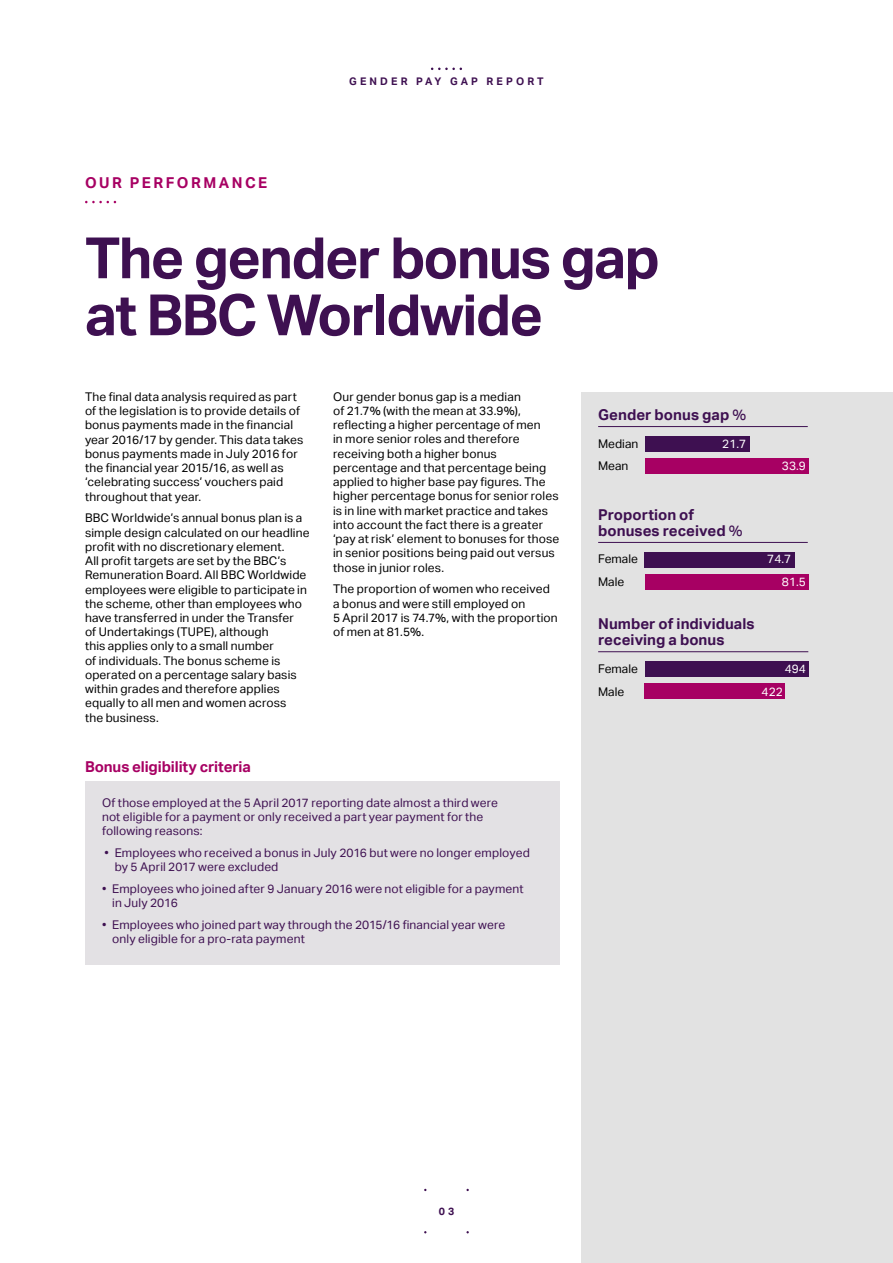
<style>
.page{position:relative;width:893px;height:1263px;background:#fff}
.page>*{position:absolute;margin:0;border:0;box-sizing:border-box;transform-origin:0 0}
.t1{font:700 57px/57px "Aktiv Grotesk";letter-spacing:-.03em;color:#3e1051}
.t2{font:700 15px/15.8px "Aktiv Grotesk";letter-spacing:.005em;color:#3e1051}
.t3{font:700 15px "Aktiv Grotesk";letter-spacing:-.005em;color:#a70063}
.t4{font:700 15px "Aktiv Grotesk";letter-spacing:.165em;color:#a70063}
.t5{font:12px/14.2px "Aktiv Grotesk";letter-spacing:.01em;color:#000}
.t6{font:12px/14.2px "Aktiv Grotesk";letter-spacing:.01em;color:#3e1051}
.t7{font:12px "Aktiv Grotesk";color:#fff}
.t8{font:700 10.5px "Aktiv Grotesk";letter-spacing:.3em;color:#3e1051}
.s1{font-weight:400}
</style>
<div class="page">
<svg style="left:85px;top:201px;width:31px;height:2px"></svg>
<div style="left:581px;top:392px;width:312px;height:871px;background:#e2e2e2"></div>
<hr style="left:598px;top:426px;width:210px;height:1px;background:#3e1051">
<div style="left:645px;top:458px;width:164px;height:15px;background:#a70063"></div>
<div style="left:645px;top:436px;width:105px;height:15px;background:#3e1051"></div>
<hr style="left:598px;top:542px;width:210px;height:1px;background:#3e1051">
<div style="left:645px;top:574px;width:164px;height:15px;background:#a70063"></div>
<div style="left:645px;top:552px;width:150px;height:15px;background:#3e1051"></div>
<hr style="left:598px;top:651px;width:210px;height:1px;background:#3e1051">
<div style="left:645px;top:683px;width:140px;height:16px;background:#a70063"></div>
<div style="left:645px;top:661px;width:164px;height:16px;background:#3e1051"></div>
<div style="left:85px;top:781px;width:475px;height:183px;background:#e3e1e4"></div>
<svg style="left:431px;top:68px;width:31px;height:2px"></svg>
<p class="t4" style="left:85px;top:174px;width:184px">OUR PERFORMANCE</p>
<p class="t8" style="left:349px;top:75px;width:196px">GENDER PAY GAP REPORT</p>
<h1 class="t1" style="left:85px;top:230px;width:576px">The gender bonus gap at BBC Worldwide</h1>
<p class="t5" style="left:85px;top:389px;width:220px">The final data analysis required as part of the legislation is to provide details of bonus payments made in the financial year 2016/17 by gender. This data takes bonus payments made in July 2016 for the financial year 2015/16, as well as ‘celebrating success’ vouchers paid throughout that year.</p>
<p class="t5" style="left:85px;top:511px;width:226px">BBC Worldwide’s annual bonus plan is a simple design calculated on our headline profit with no discretionary element.<br>All profit targets are set by the BBC’s Remuneration Board. All BBC Worldwide employees were eligible to participate in the scheme, other than employees who have transferred in under the Transfer<br>of Undertakings (TUPE), although<br>this applies only to a small number<br>of individuals. The bonus scheme is operated on a percentage salary basis within grades and therefore applies equally to all men and women across<br>the business.</p>
<p class="t3" style="left:85px;top:758px;width:167px">Bonus eligibility criteria</p>
<p class="t5" style="left:333px;top:389px;width:228px">Our gender bonus gap is a median<br>of 21.7% (with the mean at 33.9%), reflecting a higher percentage of men<br>in more senior roles and therefore receiving both a higher bonus percentage and that percentage being applied to higher base pay figures. The higher percentage bonus for senior roles is in line with market practice and takes into account the fact there is a greater ‘pay at risk’ element to bonuses for those in senior positions being paid out versus those in junior roles.</p>
<p class="t5" style="left:333px;top:582px;width:226px">The proportion of women who received a bonus and were still employed on<br>5 April 2017 is 74.7%, with the proportion of men at 81.5%.</p>
<p class="t6" style="left:102px;top:795px;width:397px">Of those employed at the 5 April 2017 reporting date almost a third were not eligible for a payment or only received a part year payment for the following reasons:</p>
<p class="t6" style="left:115px;top:846px;width:417px;text-indent:-10px">• Employees who received a bonus in July 2016 but were no longer employed by 5 April 2017 were excluded</p>
<p class="t6" style="left:112px;top:882px;width:413px;text-indent:-10px">• Employees who joined after 9 January 2016 were not eligible for a payment in July 2016</p>
<p class="t6" style="left:112px;top:918px;width:395px;text-indent:-10px">• Employees who joined part way through the 2015/16 financial year were only eligible for a pro-rata payment</p>
<p class="t2" style="left:598px;top:407px;width:150px">Gender bonus gap <span class="s1">%</span></p>
<p class="t5" style="left:598px;top:436px;width:42px">Median</p>
<p class="t7" style="left:722px;top:436px;width:25px">21.7</p>
<p class="t5" style="left:598px;top:459px;width:32px">Mean</p>
<p class="t7" style="left:782px;top:459px;width:25px">33.9</p>
<p class="t2" style="left:598px;top:507px;width:146px">Proportion of bonuses received <span class="s1">%</span></p>
<p class="t5" style="left:598px;top:552px;width:41px">Female</p>
<p class="t7" style="left:767px;top:552px;width:26px">74.7</p>
<p class="t5" style="left:598px;top:575px;width:28px">Male</p>
<p class="t7" style="left:782px;top:575px;width:25px">81.5</p>
<p class="t2" style="left:598px;top:616px;width:158px">Number of individuals receiving a bonus</p>
<p class="t5" style="left:598px;top:661px;width:41px">Female</p>
<p class="t7" style="left:785px;top:661px;width:23px">494</p>
<p class="t5" style="left:598px;top:684px;width:28px">Male</p>
<p class="t7" style="left:762px;top:684px;width:23px">422</p>
<p class="t8" style="left:439px;top:1205px;width:17px">0 3</p>
</div>
